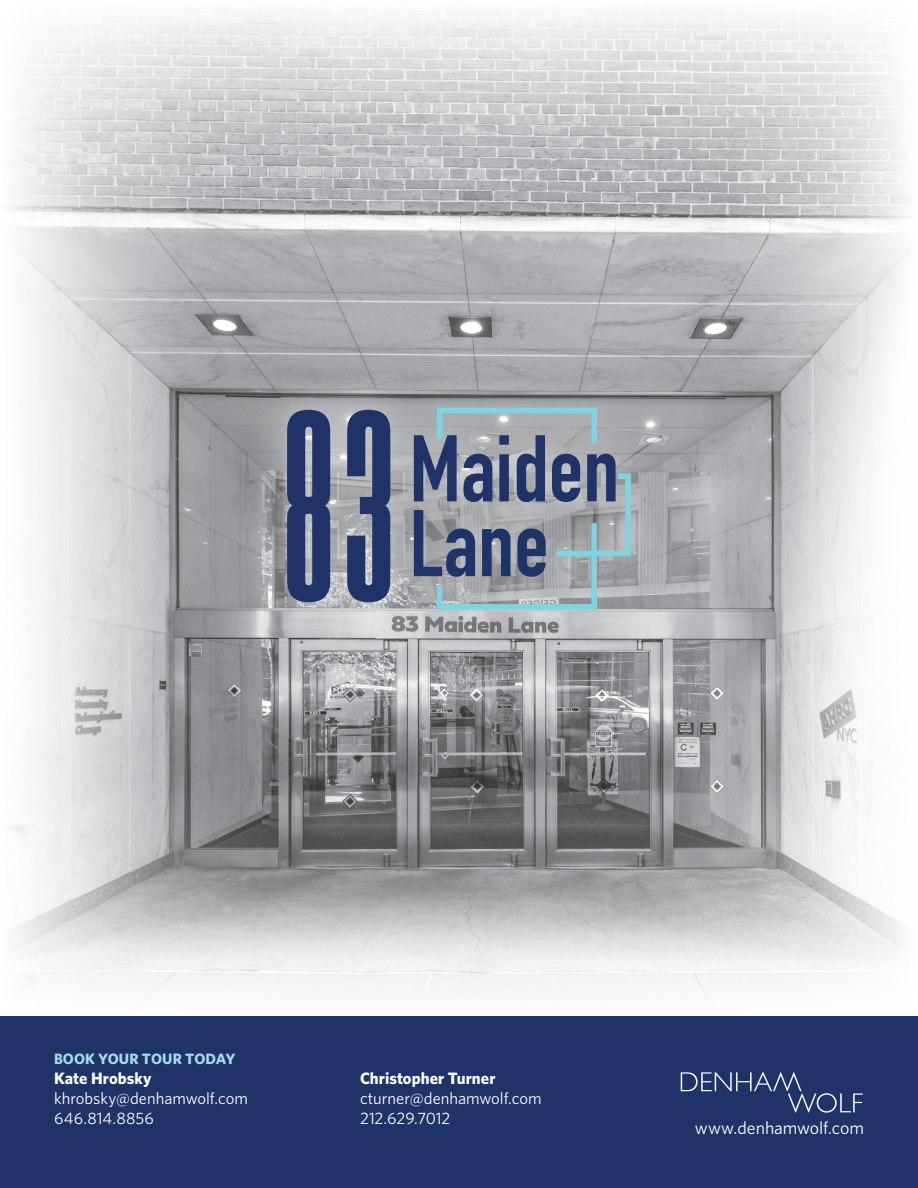
<style>
.page{position:relative;width:918px;height:1188px;background:#fff}
.page>*{position:absolute;margin:0;border:0;box-sizing:border-box;transform-origin:0 0}
.t1{font:17.85px "Whitney";letter-spacing:-.005em;color:#fff}
.body_-_10_5{font:16.5px/19.8px "Whitney";color:#fff}
.heading_-_11_orng_SB{font:700 15px "Whitney";letter-spacing:.01em;color:#a0dee8}
.s1{font-weight:700}
</style>
<div class="page">
<img style="left:0;top:11px;width:918px;height:1006px">
<div style="left:0;top:1017px;width:918px;height:171px;background:#1f3369"></div>
<svg style="left:681px;top:1072px;width:182px;height:41px"></svg>
<div style="left:243px;top:364px;width:432px;height:290px;background:#fff;opacity:.75"></div>
<svg style="left:287px;top:410px;width:103px;height:192px;background:#536185"></svg>
<svg style="left:414px;top:405px;width:220px;height:207px;background:#8892a0"></svg>
<p class="heading_-_11_orng_SB" style="left:54px;top:1049px;width:183px">BOOK YOUR TOUR TODAY</p>
<p class="body_-_10_5" style="left:54px;top:1068px;width:195px"><span class="s1">Kate Hrobsky </span>khrobsky@denhamwolf.com<br>646.814.8856</p>
<p class="body_-_10_5" style="left:360px;top:1068px;width:183px"><span class="s1">Christopher Turner </span>cturner@denhamwolf.com</p>
<p class="body_-_10_5" style="left:360px;top:1108px;width:92px">212.629.7012</p>
<p class="t1" style="left:695px;top:1116px;width:171px">www.denhamwolf.com</p>
</div>
